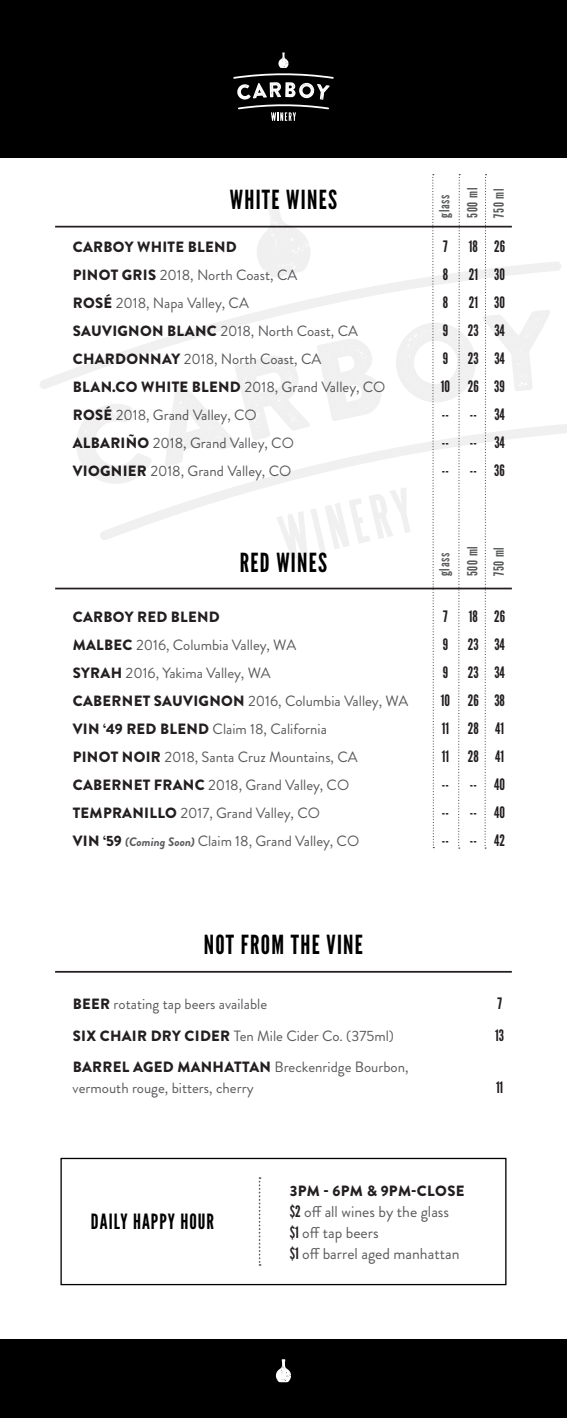
<style>
.page{position:relative;width:567px;height:1418px;background:#fff}
.page>*{position:absolute;margin:0;border:0;box-sizing:border-box;transform-origin:0 0}
.t1{font:26.25px "League Gothic";letter-spacing:.05em;color:#000}
.t2{font:21px "League Gothic";letter-spacing:.05em;color:#000}
.t3{font:15.75px "League Gothic";color:#231f20}
.t4{font:15.75px/21px "Brandon Grotesque";color:#5a5a5d}
.t5{font:14.88px/21px "Brandon Grotesque";color:#5a5a5d}
.t6{font:900 14.88px "Brandon Grotesque";letter-spacing:.02em;color:#231f20}
.t7{font:14px/28px "League Gothic";letter-spacing:.05em;color:#5b5c5d}
.s1{font-weight:900;color:#231f20}
.s2{font-weight:700;font-style:italic;font-size:12.25px}
.s3{font-family:"League Gothic";color:#231f20}
</style>
<div class="page">
<hr style="left:55px;top:226px;width:457px;height:1px;background:#231f20">
<svg style="left:76px;top:404px;width:56px;height:76px"></svg>
<svg style="left:40px;top:262px;width:521px;height:127px"></svg>
<svg style="left:99px;top:423px;width:468px;height:117px"></svg>
<div style="left:0;top:0;width:567px;height:158px;background:#000"></div>
<svg style="left:233px;top:52px;width:101px;height:69px"></svg>
<div style="left:60px;top:1157px;width:447px;height:128px;border:1px solid #000"></div>
<svg style="left:259px;top:1177px;width:2px;height:88px"></svg>
<svg style="left:483px;top:174px;width:67px;height:674px"></svg>
<svg style="left:165px;top:174px;width:311px;height:674px"></svg>
<hr style="left:55px;top:587px;width:457px;height:2px;background:#231f20">
<hr style="left:55px;top:971px;width:457px;height:1px;background:#231f20">
<div style="left:0;top:1339px;width:567px;height:79px;background:#000"></div>
<svg style="left:276px;top:1359px;width:15px;height:23px"></svg>
<h1 class="t1" style="left:230px;top:184px;width:109px">WHITE WINES</h1>
<p class="t7" style="left:431px;top:218px;width:31px;rotate:-90deg">glass<br>500 ml</p>
<p class="t7" style="left:485px;top:218px;width:30px;rotate:-90deg">750 ml</p>
<p class="t6" style="left:73px;top:236px;width:166px">CARBOY WHITE BLEND</p>
<p class="t3" style="left:443px;top:237px;width:6px">7</p>
<p class="t3" style="left:469px;top:237px;width:38px">18 26</p>
<p class="t5" style="left:73px;top:264px;width:226px"><span class="s1">PINOT GRIS</span> 2018, North Coast, CA</p>
<p class="t3" style="left:443px;top:265px;width:7px">8</p>
<p class="t3" style="left:469px;top:265px;width:38px">21 30</p>
<p class="t5" style="left:73px;top:292px;width:178px"><span class="s1">ROSÉ</span> 2018, Napa Valley, CA</p>
<p class="t3" style="left:443px;top:293px;width:7px">8</p>
<p class="t3" style="left:469px;top:293px;width:38px">21 30</p>
<p class="t5" style="left:73px;top:320px;width:287px"><span class="s1">SAUVIGNON BLANC</span> 2018, North Coast, CA</p>
<p class="t3" style="left:443px;top:321px;width:7px">9</p>
<p class="t3" style="left:468px;top:321px;width:38px">23 34</p>
<p class="t5" style="left:73px;top:348px;width:250px"><span class="s1">CHARDONNAY</span> 2018, North Coast, CA</p>
<p class="t3" style="left:443px;top:349px;width:7px">9</p>
<p class="t3" style="left:468px;top:349px;width:38px">23 34</p>
<p class="t5" style="left:73px;top:376px;width:314px"><span class="s1">BLAN.CO WHITE BLEND</span> 2018, Grand Valley, CO</p>
<p class="t3" style="left:441px;top:377px;width:66px">10 26 39</p>
<p class="t5" style="left:73px;top:404px;width:186px"><span class="s1">ROSÉ</span> 2018, Grand Valley, CO</p>
<p class="t3" style="left:442px;top:405px;width:8px">--</p>
<p class="t3" style="left:470px;top:405px;width:36px">-- 34</p>
<p class="t5" style="left:73px;top:432px;width:223px"><span class="s1">ALBARIÑO</span> 2018, Grand Valley, CO</p>
<p class="t3" style="left:442px;top:433px;width:8px">--</p>
<p class="t3" style="left:470px;top:433px;width:36px">-- 34</p>
<p class="t5" style="left:73px;top:460px;width:220px"><span class="s1">VIOGNIER</span> 2018, Grand Valley, CO</p>
<p class="t3" style="left:442px;top:461px;width:8px">--</p>
<p class="t3" style="left:470px;top:461px;width:36px">-- 36</p>
<h1 class="t1" style="left:240px;top:547px;width:89px">RED WINES</h1>
<p class="t7" style="left:431px;top:576px;width:31px;rotate:-90deg">glass<br>500 ml</p>
<p class="t7" style="left:485px;top:576px;width:30px;rotate:-90deg">750 ml</p>
<p class="t6" style="left:73px;top:606px;width:149px">CARBOY RED BLEND</p>
<p class="t3" style="left:443px;top:607px;width:6px">7</p>
<p class="t3" style="left:469px;top:607px;width:38px">18 26</p>
<p class="t5" style="left:73px;top:635px;width:225px"><span class="s1">MALBEC</span> 2016, Columbia Valley, WA</p>
<p class="t3" style="left:443px;top:635px;width:7px">9</p>
<p class="t3" style="left:468px;top:635px;width:38px">23 34</p>
<p class="t5" style="left:73px;top:663px;width:199px"><span class="s1">SYRAH</span> 2016, Yakima Valley, WA</p>
<p class="t3" style="left:443px;top:663px;width:7px">9</p>
<p class="t3" style="left:468px;top:663px;width:38px">23 34</p>
<p class="t5" style="left:73px;top:691px;width:337px"><span class="s1">CABERNET SAUVIGNON</span> 2016, Columbia Valley, WA</p>
<p class="t3" style="left:441px;top:691px;width:66px">10 26 38</p>
<p class="t5" style="left:73px;top:719px;width:256px"><span class="s1">VIN ‘49 RED BLEND</span> Claim 18, California</p>
<p class="t3" style="left:442px;top:719px;width:64px">11 28 41</p>
<p class="t5" style="left:73px;top:747px;width:287px"><span class="s1">PINOT NOIR</span> 2018, Santa Cruz Mountains, CA</p>
<p class="t3" style="left:442px;top:747px;width:64px">11 28 41</p>
<p class="t5" style="left:73px;top:775px;width:278px"><span class="s1">CABERNET FRANC</span> 2018, Grand Valley, CO</p>
<p class="t3" style="left:442px;top:775px;width:8px">--</p>
<p class="t3" style="left:470px;top:775px;width:37px">-- 40</p>
<p class="t5" style="left:73px;top:803px;width:249px"><span class="s1">TEMPRANILLO</span> 2017, Grand Valley, CO</p>
<p class="t3" style="left:442px;top:803px;width:8px">--</p>
<p class="t3" style="left:470px;top:803px;width:37px">-- 40</p>
<p class="t5" style="left:73px;top:831px;width:288px"><span class="s1">VIN ‘59</span> <span class="s2">(Coming Soon)</span> Claim 18, Grand Valley, CO</p>
<p class="t3" style="left:442px;top:831px;width:8px">--</p>
<p class="t3" style="left:470px;top:831px;width:37px">-- 42</p>
<h1 class="t1" style="left:204px;top:929px;width:161px">NOT FROM THE VINE</h1>
<p class="t5" style="left:73px;top:993px;width:196px"><span class="s1">BEER</span> rotating tap beers available</p>
<p class="t3" style="left:497px;top:994px;width:6px">7</p>
<p class="t5" style="left:73px;top:1025px;width:323px"><span class="s1">SIX CHAIR DRY CIDER</span> Ten Mile Cider Co. (375ml)</p>
<p class="t3" style="left:495px;top:1025px;width:10px">13</p>
<p class="t5" style="left:73px;top:1056px;width:337px"><span class="s1">BARREL AGED MANHATTAN</span> Breckenridge Bourbon, vermouth rouge, bitters, cherry</p>
<p class="t3" style="left:496px;top:1078px;width:9px">11</p>
<h2 class="t2" style="left:91px;top:1209px;width:125px">DAILY HAPPY HOUR</h2>
<p class="t6" style="left:290px;top:1179px;width:176px">3PM - 6PM &amp; 9PM-CLOSE</p>
<p class="t4" style="left:290px;top:1200px;width:171px"><span class="s3">$2</span> off all wines by the glass <span class="s3">$1</span> off tap beers<br><span class="s3">$1</span> off barrel aged manhattan</p>
</div>
